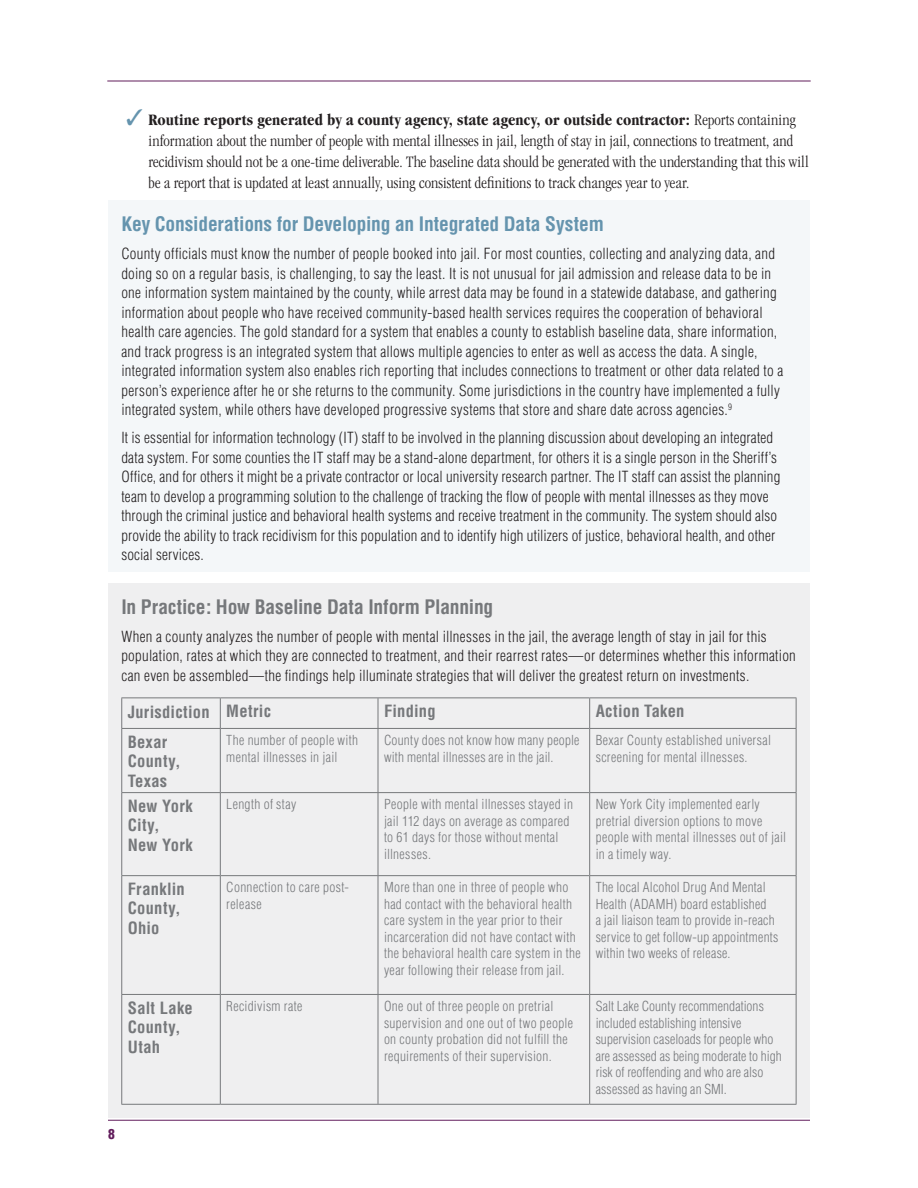
<style>
.page{position:relative;width:918px;height:1188px;background:#fff}
.page>*{position:absolute;margin:0;border:0;box-sizing:border-box;transform-origin:0 0}
.t1{font:700 condensed 19.5px "Helvetica";letter-spacing:-.005em;color:#6594ae}
.t2{font:700 condensed 19.5px "Helvetica";letter-spacing:-.01em;color:#76787b}
.t3{font:300 condensed 16.5px/21px "Garamond";letter-spacing:.005em;color:#231f20}
.t4{font:700 condensed 16.5px/19.5px "Helvetica";letter-spacing:.015em;color:#76787b}
.t5{font:300 condensed 15px/19.5px "Helvetica";letter-spacing:.02em;color:#231f20}
.t6{font:300 condensed 13.5px/16.5px "Helvetica";letter-spacing:.02em;color:#76787b}
.t7{font:900 condensed 13.5px "Helvetica";color:#611c5b}
.s1{color:#6594ae}
.s2{font-weight:700}
</style>
<div class="page">
<hr style="left:108px;top:1120px;width:702px;height:1px;background:#611c5b">
<hr style="left:107px;top:81px;width:704px;height:1px;background:#611c5b">
<div style="left:108px;top:200px;width:702px;height:372px;background:#f4f7f9"></div>
<div style="left:108px;top:583px;width:702px;height:534px;background:#efeff0"></div>
<hr style="left:121px;top:1104px;width:99px;height:1px;background:#76787b">
<hr style="left:220px;top:1104px;width:158px;height:1px;background:#76787b">
<hr style="left:378px;top:1104px;width:212px;height:1px;background:#76787b">
<hr style="left:590px;top:1104px;width:206px;height:1px;background:#76787b">
<hr style="left:121px;top:728px;width:99px;height:1px;background:#76787b">
<hr style="left:220px;top:728px;width:158px;height:1px;background:#76787b">
<hr style="left:378px;top:728px;width:212px;height:1px;background:#76787b">
<hr style="left:590px;top:728px;width:206px;height:1px;background:#76787b">
<hr style="left:121px;top:792px;width:99px;height:1px;background:#76787b">
<hr style="left:220px;top:792px;width:158px;height:1px;background:#76787b">
<hr style="left:378px;top:792px;width:212px;height:1px;background:#76787b">
<hr style="left:590px;top:792px;width:206px;height:1px;background:#76787b">
<hr style="left:121px;top:875px;width:99px;height:1px;background:#76787b">
<hr style="left:220px;top:875px;width:158px;height:1px;background:#76787b">
<hr style="left:378px;top:875px;width:212px;height:1px;background:#76787b">
<hr style="left:590px;top:875px;width:206px;height:1px;background:#76787b">
<hr style="left:121px;top:994px;width:99px;height:1px;background:#76787b">
<hr style="left:220px;top:994px;width:158px;height:1px;background:#76787b">
<hr style="left:378px;top:994px;width:212px;height:1px;background:#76787b">
<hr style="left:590px;top:994px;width:206px;height:1px;background:#76787b">
<hr style="left:121px;top:697px;width:99px;height:1px;background:#76787b">
<hr style="left:121px;top:698px;width:1px;height:30px;background:#76787b">
<hr style="left:121px;top:729px;width:1px;height:63px;background:#76787b">
<hr style="left:121px;top:793px;width:1px;height:82px;background:#76787b">
<hr style="left:121px;top:876px;width:1px;height:118px;background:#76787b">
<hr style="left:121px;top:995px;width:1px;height:109px;background:#76787b">
<hr style="left:220px;top:697px;width:158px;height:1px;background:#76787b">
<hr style="left:220px;top:698px;width:1px;height:30px;background:#76787b">
<hr style="left:220px;top:729px;width:1px;height:63px;background:#76787b">
<hr style="left:220px;top:793px;width:1px;height:82px;background:#76787b">
<hr style="left:220px;top:876px;width:1px;height:118px;background:#76787b">
<hr style="left:220px;top:995px;width:1px;height:109px;background:#76787b">
<hr style="left:378px;top:697px;width:212px;height:1px;background:#76787b">
<hr style="left:378px;top:698px;width:1px;height:30px;background:#76787b">
<hr style="left:378px;top:729px;width:1px;height:63px;background:#76787b">
<hr style="left:378px;top:793px;width:1px;height:82px;background:#76787b">
<hr style="left:378px;top:876px;width:1px;height:118px;background:#76787b">
<hr style="left:378px;top:995px;width:1px;height:109px;background:#76787b">
<hr style="left:590px;top:697px;width:206px;height:1px;background:#76787b">
<hr style="left:589px;top:698px;width:1px;height:30px;background:#76787b">
<hr style="left:796px;top:698px;width:1px;height:30px;background:#76787b">
<hr style="left:589px;top:729px;width:1px;height:63px;background:#76787b">
<hr style="left:796px;top:729px;width:1px;height:63px;background:#76787b">
<hr style="left:589px;top:793px;width:1px;height:82px;background:#76787b">
<hr style="left:796px;top:793px;width:1px;height:82px;background:#76787b">
<hr style="left:589px;top:876px;width:1px;height:118px;background:#76787b">
<hr style="left:796px;top:876px;width:1px;height:118px;background:#76787b">
<hr style="left:589px;top:995px;width:1px;height:109px;background:#76787b">
<hr style="left:796px;top:995px;width:1px;height:109px;background:#76787b">
<p class="t3" style="left:148px;top:109px;width:662px;text-indent:-22px"><span class="s1">✓</span> <span class="s2">Routine reports generated by a county agency, state agency, or outside contractor:</span> Reports containing information about the number of people with mental illnesses in jail, length of stay in jail, connections to treatment, and recidivism should not be a one-time deliverable. The baseline data should be generated with the understanding that this will be a report that is updated at least annually, using consistent definitions to track changes year to year.</p>
<h1 class="t1" style="left:121px;top:212px;width:484px">Key Considerations for Developing an Integrated Data System</h1>
<p class="t5" style="left:121px;top:244px;width:663px">County officials must know the number of people booked into jail. For most counties, collecting and analyzing data, and doing so on a regular basis, is challenging, to say the least. It is not unusual for jail admission and release data to be in one information system maintained by the county, while arrest data may be found in a statewide database, and gathering information about people who have received community-based health services requires the cooperation of behavioral health care agencies. The gold standard for a system that enables a county to establish baseline data, share information, and track progress is an integrated system that allows multiple agencies to enter as well as access the data. A single, integrated information system also enables rich reporting that includes connections to treatment or other data related to a person’s experience after he or she returns to the community. Some jurisdictions in the country have implemented a fully integrated system, while others have developed progressive systems that store and share date across agencies.<sup>9</sup></p>
<p class="t5" style="left:121px;top:428px;width:660px">It is essential for information technology (IT) staff to be involved in the planning discussion about developing an integrated data system. For some counties the IT staff may be a stand-alone department, for others it is a single person in the Sheriff’s Office, and for others it might be a private contractor or local university research partner. The IT staff can assist the planning team to develop a programming solution to the challenge of tracking the flow of people with mental illnesses as they move through the criminal justice and behavioral health systems and receive treatment in the community. The system should also provide the ability to track recidivism for this population and to identify high utilizers of justice, behavioral health, and other social services.</p>
<h1 class="t2" style="left:121px;top:594px;width:373px">In Practice: How Baseline Data Inform Planning</h1>
<p class="t5" style="left:121px;top:627px;width:676px">When a county analyzes the number of people with mental illnesses in the jail, the average length of stay in jail for this population, rates at which they are connected to treatment, and their rearrest rates—or determines whether this information can even be assembled—the findings help illuminate strategies that will deliver the greatest return on investments.</p>
<p class="t4" style="left:128px;top:702px;width:145px">Jurisdiction Metric</p>
<p class="t4" style="left:384px;top:701px;width:53px">Finding</p>
<p class="t4" style="left:596px;top:701px;width:90px">Action Taken</p>
<p class="t4" style="left:128px;top:732px;width:54px">Bexar<br>County,<br>Texas</p>
<p class="t6" style="left:226px;top:732px;width:133px">The number of people with mental illnesses in jail</p>
<p class="t6" style="left:384px;top:732px;width:197px">County does not know how many people with mental illnesses are in the jail.</p>
<p class="t6" style="left:596px;top:732px;width:177px">Bexar County established universal screening for mental illnesses.</p>
<p class="t4" style="left:128px;top:796px;width:67px">New York<br>City,<br>New York</p>
<p class="t6" style="left:226px;top:796px;width:71px">Length of stay</p>
<p class="t6" style="left:384px;top:796px;width:191px">People with mental illnesses stayed in jail 112 days on average as compared to 61 days for those without mental illnesses.</p>
<p class="t6" style="left:596px;top:796px;width:192px">New York City implemented early pretrial diversion options to move people with mental illnesses out of jail in a timely way.</p>
<p class="t4" style="left:128px;top:879px;width:59px">Franklin<br>County,<br>Ohio</p>
<p class="t6" style="left:226px;top:879px;width:124px">Connection to care post&shy;release</p>
<p class="t6" style="left:384px;top:879px;width:198px">More than one in three of people who had contact with the behavioral health care system in the year prior to their incarceration did not have contact with the behavioral health care system in the year following their release from jail.</p>
<p class="t6" style="left:596px;top:879px;width:184px">The local Alcohol Drug And Mental Health (ADAMH) board established<br>a jail liaison team to provide in-reach service to get follow-up appointments within two weeks of release.</p>
<p class="t4" style="left:128px;top:998px;width:67px">Salt Lake<br>County,<br>Utah</p>
<p class="t6" style="left:226px;top:998px;width:78px">Recidivism rate</p>
<p class="t6" style="left:384px;top:998px;width:191px">One out of three people on pretrial supervision and one out of two people on county probation did not fulfill the requirements of their supervision.</p>
<p class="t6" style="left:596px;top:998px;width:188px">Salt Lake County recommendations included establishing intensive supervision caseloads for people who are assessed as being moderate to high risk of reoffending and who are also assessed as having an SMI.</p>
<p class="t7" style="left:108px;top:1125px;width:8px">8</p>
</div>
